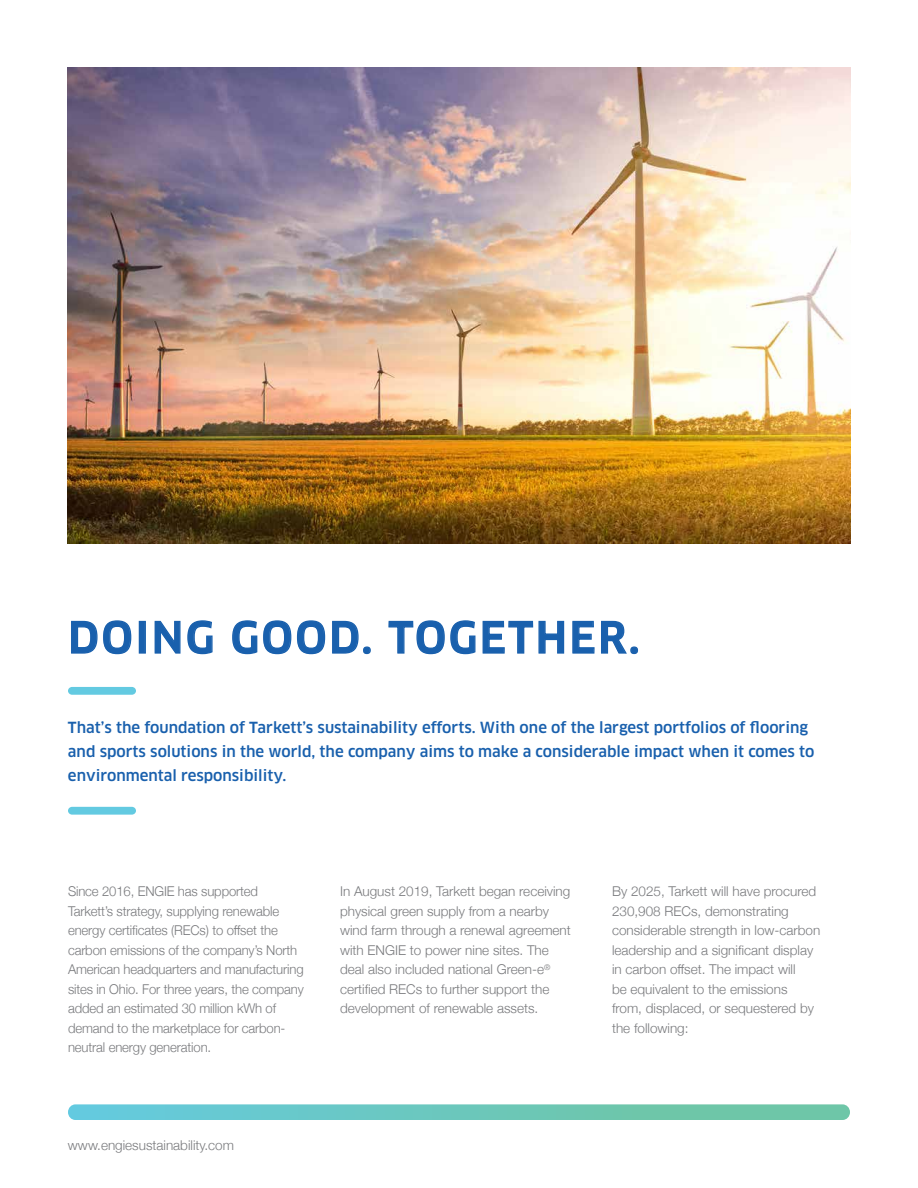
<style>
.page{position:relative;width:918px;height:1188px;background:#fff}
.page>*{position:absolute;margin:0;border:0;box-sizing:border-box;transform-origin:0 0}
.t1{font:500 42px "Clan Pro";letter-spacing:.06em;color:#1960ad}
.t2{font:500 15px/24px "Clan Pro";color:#1960ad}
.t3{font:300 13.5px/19.5px "Helvetica Neue";color:#797a7d}
</style>
<div class="page">
<div style="left:68px;top:1104px;width:782px;height:16px;background:linear-gradient(to right,#65cadd,#70c59e);border-radius:8px"></div>
<svg style="left:71px;top:620px;width:61px;height:35px"></svg>
<div style="left:139px;top:621px;width:7px;height:33px;border:1px solid #1960ad"></div>
<svg style="left:154px;top:620px;width:27px;height:34px"></svg>
<svg style="left:187px;top:620px;width:26px;height:35px"></svg>
<svg style="left:232px;top:620px;width:127px;height:35px"></svg>
<div style="left:363px;top:646px;width:8px;height:8px;border:1px solid #1960ad;border-radius:50%"></div>
<svg style="left:388px;top:620px;width:88px;height:35px"></svg>
<svg style="left:482px;top:620px;width:83px;height:34px"></svg>
<svg style="left:572px;top:620px;width:55px;height:34px"></svg>
<div style="left:630px;top:646px;width:8px;height:8px;border:1px solid #1960ad;border-radius:50%"></div>
<div style="left:68px;top:807px;width:68px;height:8px;background:#63cae1;border-radius:4px"></div>
<div style="left:68px;top:687px;width:68px;height:8px;background:#63cae1;border-radius:4px"></div>
<img style="left:68px;top:68px;width:782px;height:475px">
<h1 class="t1" style="left:68px;top:613px;width:573px">DOING GOOD. TOGETHER.</h1>
<p class="t2" style="left:68px;top:715px;width:748px">That’s the foundation of Tarkett’s sustainability efforts. With one of the largest portfolios of flooring and sports solutions in the world, the company aims to make a considerable impact when it comes to environmental responsibility.</p>
<p class="t3" style="left:68px;top:881px;width:237px">Since 2016, ENGIE has supported Tarkett’s strategy, supplying renewable energy certificates (RECs) to offset the carbon emissions of the company’s North American headquarters and manufacturing sites in Ohio. For three years, the company added an estimated 30 million kWh of demand to the marketplace for carbon&shy;neutral energy generation.</p>
<p class="t3" style="left:340px;top:881px;width:232px">In August 2019, Tarkett began receiving physical green supply from a nearby wind farm through a renewal agreement with ENGIE to power nine sites. The deal also included national Green-e<sup>® </sup>certified RECs to further support the development of renewable assets.</p>
<p class="t3" style="left:612px;top:881px;width:210px">By 2025, Tarkett will have procured<br>230,908 RECs, demonstrating considerable strength in low-carbon leadership and a significant display in carbon offset. The impact will<br>be equivalent to the emissions from, displaced, or sequestered by the following:</p>
<p class="t3" style="left:68px;top:1134px;width:168px">www.engiesustainability.com</p>
</div>
